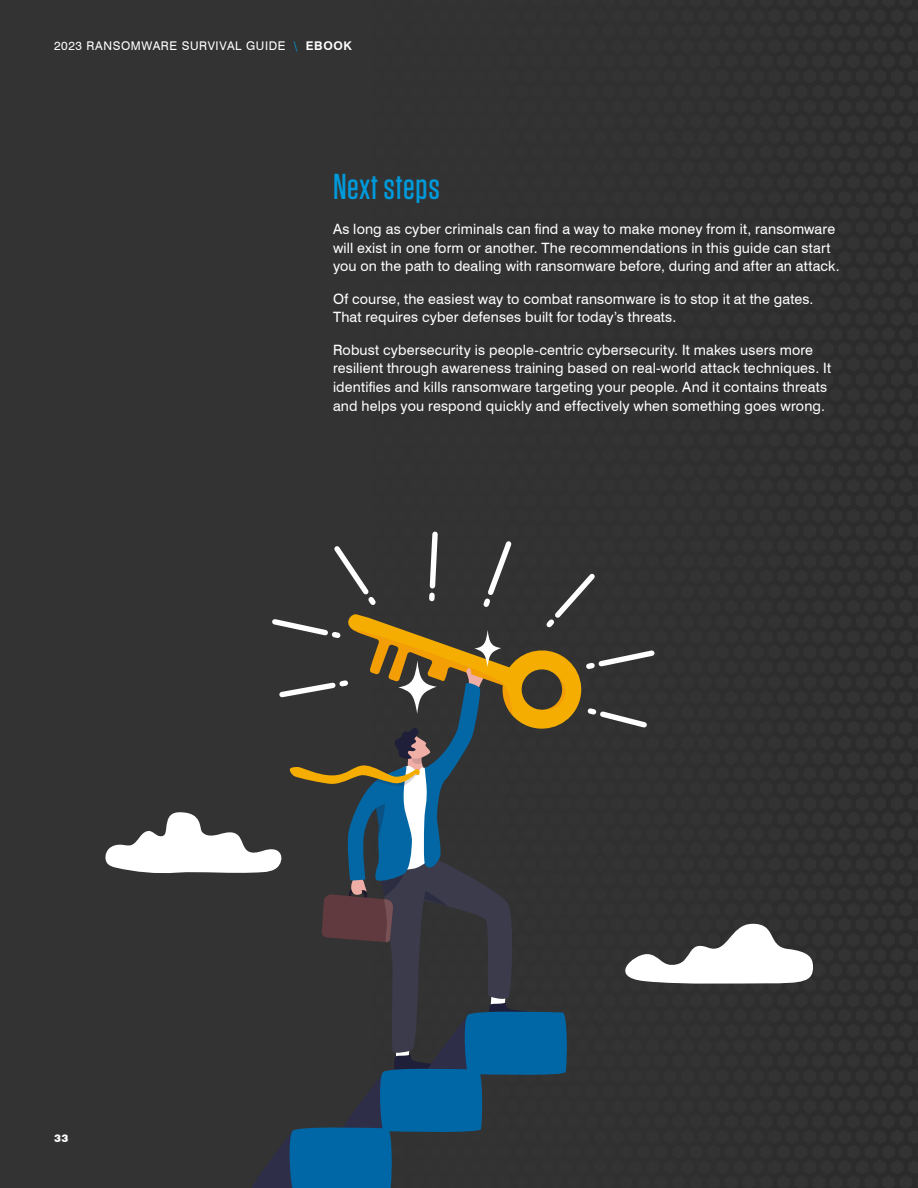
<style>
.page{position:relative;width:918px;height:1188px;background:#333}
.page>*{position:absolute;margin:0;border:0;box-sizing:border-box;transform-origin:0 0}
.t1{font:500 36px "Tungsten";letter-spacing:.015em;color:#009ada}
.t2{font:14.25px/18.8px "Swiss 721 BT";letter-spacing:.01em;color:#fff}
.t3{font:12px "Swiss 721 BT";letter-spacing:.05em;color:#fff}
.t4{font:900 10.5px "Swiss 721 BT";color:#fff}
.s1{color:#009ada}
.s2{font-weight:700}
</style>
<div class="page">
<svg style="left:104px;top:529px;width:709px;height:659px;background:#3a3e40"></svg>
<svg style="left:474px;top:630px;width:27px;height:37px"></svg>
<svg style="left:398px;top:661px;width:39px;height:53px;fill:#333"></svg>
<p class="t3" style="left:54px;top:38px;width:300px">2023 RANSOMWARE SURVIVAL GUIDE <span class="s1">\</span> <span class="s2">EBOOK</span></p>
<h1 class="t1" style="left:333px;top:167px;width:108px">Next steps</h1>
<p class="t2" style="left:333px;top:219px;width:508px">As long as cyber criminals can find a way to make money from it, ransomware will exist in one form or another. The recommendations in this guide can start you on the path to dealing with ransomware before, during and after an attack.</p>
<p class="t2" style="left:333px;top:289px;width:482px">Of course, the easiest way to combat ransomware is to stop it at the gates.<br>That requires cyber defenses built for today’s threats.</p>
<p class="t2" style="left:333px;top:340px;width:500px">Robust cybersecurity is people-centric cybersecurity. It makes users more resilient through awareness training based on real-world attack techniques. It identifies and kills ransomware targeting your people. And it contains threats and helps you respond quickly and effectively when something goes wrong.</p>
<p class="t4" style="left:54px;top:1132px;width:16px">33</p>
</div>
